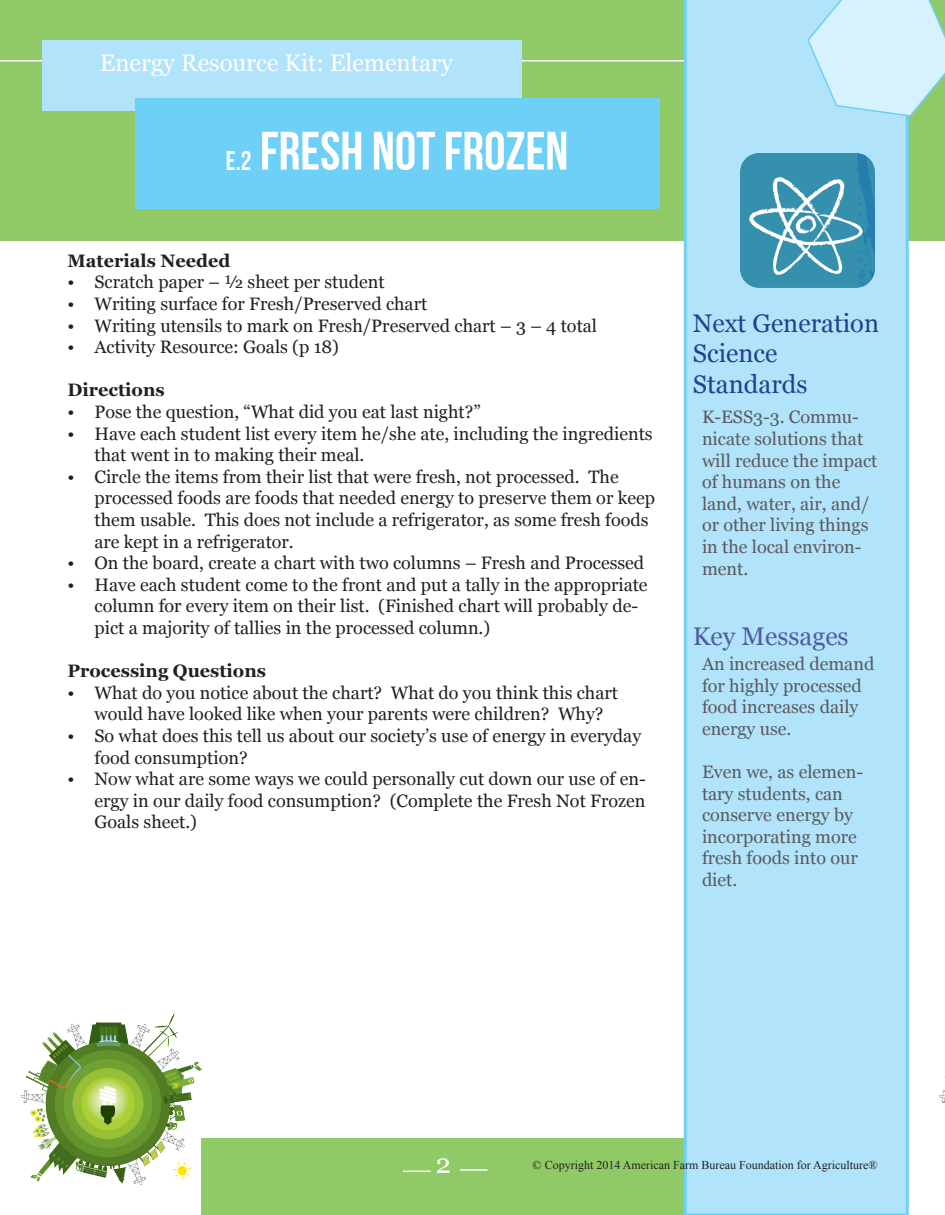
<style>
.page{position:relative;width:945px;height:1215px;background:#fff}
.page>*{position:absolute;margin:0;border:0;box-sizing:border-box;transform-origin:0 0}
.t1{font:54px "Bebas Neue";color:#fff}
.t2{font:27px "Georgia";color:#fff}
.t3{font:25.5px/30.6px "Georgia";color:#253f8e}
.t4{font:25.5px "Georgia";color:#505c9f}
.t5{font:24px "Georgia";color:#fff}
.t6{font:18px/21.6px "Georgia";color:#231f20}
.t7{font:18px/21.6px "Georgia";color:#5a5a5d}
.t8{font:700 18px "Georgia";color:#231f20}
.t9{font:12px "Times New Roman";color:#231f20}
.s1{font-size:27px}
</style>
<div class="page">
<div style="left:201px;top:1138px;width:484px;height:77px;background:#90ca66"></div>
<div style="left:0;top:0;width:932px;height:241px;background:#90ca66"></div>
<hr style="left:0;top:60px;width:945px;height:2px;background:#fff">
<svg style="left:403px;top:1171px;width:27px;height:1px"></svg>
<hr style="left:460px;top:1169px;width:28px;height:2px;background:#fff">
<div style="left:684px;top:0;width:225px;height:1215px;background:#b1e3fa"></div>
<div style="left:42px;top:40px;width:480px;height:71px;background:#b1e3fa"></div>
<div style="left:135px;top:98px;width:524px;height:111px;background:#6ed0f7"></div>
<img style="left:740px;top:154px;width:134px;height:134px">
<div style="left:932px;top:0;width:13px;height:241px;background:#90ca66"></div>
<svg style="left:806px;top:0;width:139px;height:118px;background:#c8ecf2"></svg>
<img style="left:20px;top:1014px;width:181px;height:171px">
<img style="left:939px;top:1076px;width:6px;height:27px">
<p class="t5" style="left:100px;top:46px;width:355px">Energy Resource Kit: Elementary</p>
<p class="t1" style="left:226px;top:121px;width:344px"><span class="s1">E.2</span> FRESH NOT FROZEN</p>
<p class="t8" style="left:68px;top:249px;width:164px">Materials Needed</p>
<p class="t6" style="left:68px;top:271px;width:319px">• Scratch paper – ½ sheet per student</p>
<p class="t6" style="left:68px;top:292px;width:361px">• Writing surface for Fresh/Preserved chart</p>
<p class="t6" style="left:68px;top:314px;width:531px">• Writing utensils to mark on Fresh/Preserved chart – 3 – 4 total</p>
<p class="t6" style="left:68px;top:336px;width:273px">• Activity Resource: Goals (p 18)</p>
<p class="t8" style="left:68px;top:379px;width:99px">Directions</p>
<p class="t6" style="left:68px;top:400px;width:415px">• Pose the question, “What did you eat last night?”</p>
<p class="t6" style="left:94px;top:422px;width:560px;text-indent:-27px">• Have each student list every item he/she ate, including the ingredients that went in to making their meal.</p>
<p class="t6" style="left:94px;top:465px;width:562px;text-indent:-27px">• Circle the items from their list that were fresh, not processed. The processed foods are foods that needed energy to preserve them or keep them usable. This does not include a refrigerator, as some fresh foods are kept in a refrigerator.</p>
<p class="t6" style="left:68px;top:552px;width:578px">• On the board, create a chart with two columns – Fresh and Processed</p>
<p class="t6" style="left:94px;top:573px;width:555px;text-indent:-27px">• Have each student come to the front and put a tally in the appropriate column for every item on their list. (Finished chart will probably de&shy;pict a majority of tallies in the processed column.)</p>
<p class="t8" style="left:68px;top:659px;width:200px">Processing Questions</p>
<p class="t6" style="left:94px;top:681px;width:525px;text-indent:-27px">• What do you notice about the chart? What do you think this chart would have looked like when your parents were children? Why?</p>
<p class="t6" style="left:94px;top:724px;width:548px;text-indent:-27px">• So what does this tell us about our society’s use of energy in everyday food consumption?</p>
<p class="t6" style="left:94px;top:768px;width:553px;text-align:justify;text-indent:-27px">• Now what are some ways we could personally cut down our use of en&shy;ergy in our daily food consumption? (Complete the Fresh Not Frozen Goals sheet.)</p>
<p class="t3" style="left:693px;top:307px;width:188px">Next Generation<br>Science<br>Standards</p>
<p class="t7" style="left:702px;top:406px;width:177px">K-ESS3-3. Commu&shy;nicate solutions that will reduce the impact of humans on the land, water, air, and/ or other living things in the local environ&shy;ment.</p>
<p class="t4" style="left:693px;top:617px;width:157px">Key Messages</p>
<p class="t7" style="left:702px;top:652px;width:174px">An increased demand for highly processed food increases daily energy use.</p>
<p class="t7" style="left:702px;top:760px;width:163px">Even we, as elemen&shy;tary students, can conserve energy by incorporating more fresh foods into our diet.</p>
<p class="t2" style="left:436px;top:1144px;width:17px">2</p>
<p class="t9" style="left:533px;top:1157px;width:346px">© Copyright 2014 American Farm Bureau Foundation for Agriculture®</p>
</div>
